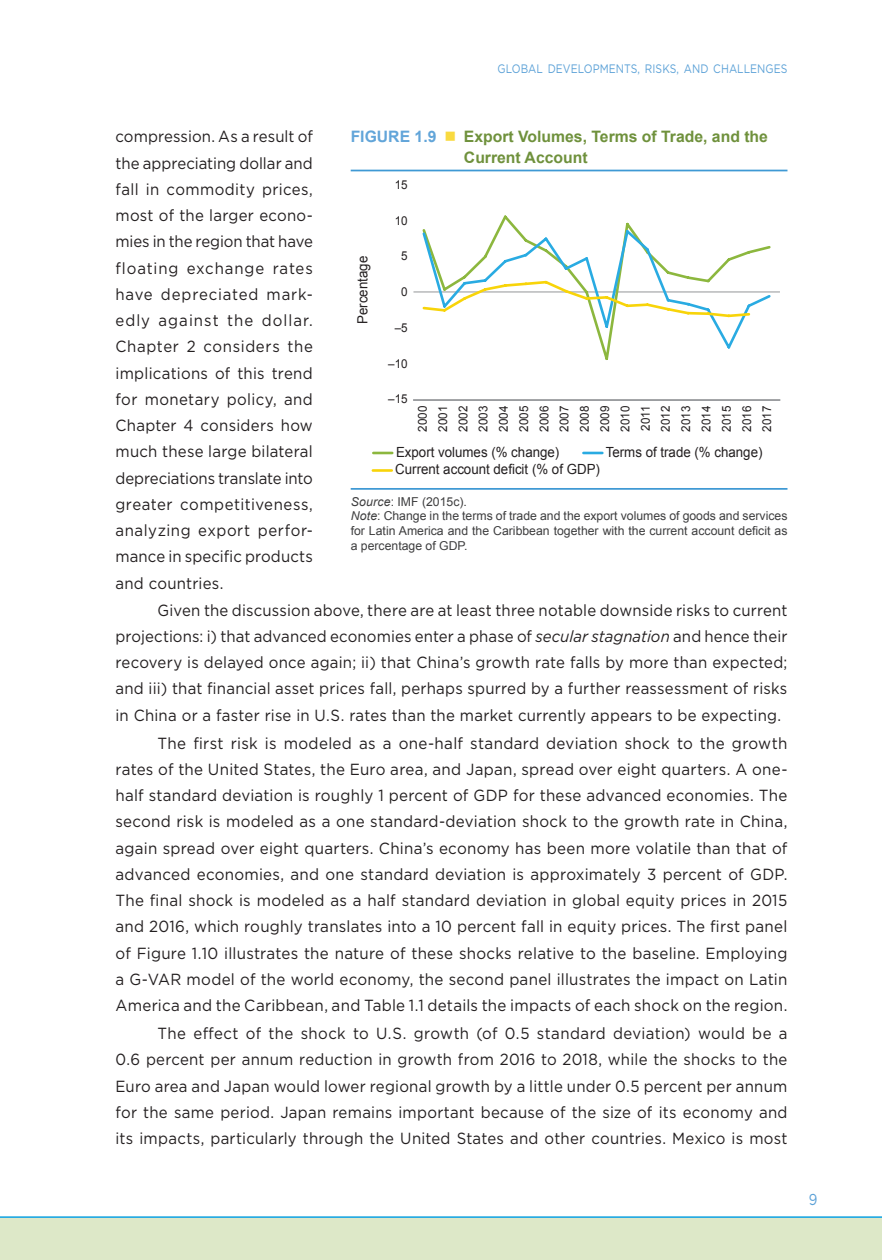
<style>
.page{position:relative;width:882px;height:1260px;background:#fff}
.page>*{position:absolute;margin:0;border:0;box-sizing:border-box;transform-origin:0 0}
.t1{font:16.1px/26.2px "Gotham";letter-spacing:.015em;color:#231f20;text-align:justify;scale:.93 1}
.t2{font:16.1px/26.2px "Gotham";letter-spacing:.015em;color:#231f20;scale:.94 1}
.t3{font:700 15.75px/21px "Arial";color:#6f913c}
.t4{font:15.75px "Gotham";color:#5ba1d7;scale:.85 1}
.t5{font:14px "Arial";color:#231f20;scale:.95 1}
.t6{font:12.25px/14.7px "Arial";color:#3e3e3f}
.t7{font:12.25px/20.3px "Arial";color:#231f20;text-align:justify;scale:.95 1}
.t8{font:12.25px "Gotham";letter-spacing:.005em;color:#5ba1d7;scale:.85 1}
.s1{color:#62a5d9}
.s2{color:#f9da40}
.s3{font-style:italic}
</style>
<div class="page">
<hr style="left:0;top:1216px;width:882px;height:2px;background:#29abe2">
<div style="left:0;top:1218px;width:882px;height:42px;background:#dde8c8"></div>
<hr style="left:351px;top:170px;width:436px;height:1px;background:#3f99d4">
<hr style="left:351px;top:488px;width:436px;height:2px;background:#3f99d4">
<hr style="left:414px;top:399px;width:365px;height:2px;background:#939598">
<hr style="left:414px;top:292px;width:365px;height:1px;background:#939598">
<svg style="left:373px;top:452px;width:19px;height:2px"></svg>
<svg style="left:583px;top:452px;width:19px;height:2px"></svg>
<hr style="left:373px;top:469px;width:19px;height:3px;background:#f8d409">
<svg style="left:421px;top:228px;width:352px;height:123px"></svg>
<p class="t8" style="left:497px;top:61px;width:20px">Global</p>
<p class="t8" style="left:548px;top:61px;width:20px">Developments</p>
<p class="t8" style="left:638px;top:61px;width:26px">, Risks</p>
<p class="t8" style="left:676px;top:61px;width:19px">, and</p>
<p class="t8" style="left:713px;top:61px;width:19px">Challenges</p>
<p class="t3" style="left:464px;top:126px;width:305px;text-indent:-113px"><span class="s1">FIGURE 1.9</span> <span class="s2">■</span> Export Volumes, Terms of Trade, and the<br>Current Account</p>
<p class="t1" style="left:115px;top:123px;width:214px;text-align:left">compression. As a result of the appreciating dollar and fall in commodity prices, most of the larger econo&shy;mies in the region that have floating exchange rates have depreciated mark&shy;edly against the dollar.<br>Chapter 2 considers the implications of this trend for monetary policy, and<br>Chapter 4 considers how much these large bilateral depreciations translate into greater competitiveness, analyzing export perfor&shy;mance in specific products and countries.</p>
<p class="t1" style="left:116px;top:596px;width:724px;text-indent:42px">Given the discussion above, there are at least three notable downside risks to current projections: i) that advanced economies enter a phase of <span class="s3">secular stagnation</span> and hence their recovery is delayed once again; ii) that China’s growth rate falls by more than expected; and iii) that financial asset prices fall, perhaps spurred by a further reassessment of risks in China or a faster rise in U. S. rates than the market currently appears to be expecting.</p>
<p class="t2" style="left:116px;top:729px;width:716px;text-indent:42px">The first risk is modeled as a one-half standard deviation shock to the growth rates of the United States, the Euro area, and Japan, spread over eight quarters. A one&shy;half standard deviation is roughly 1 percent of GDP for these advanced economies. The second risk is modeled as a one standard-deviation shock to the growth rate in China, again spread over eight quarters. China’s economy has been more volatile than that of advanced economies, and one standard deviation is approximately 3 percent of GDP.<br>The final shock is modeled as a half standard deviation in global equity prices in 2015 and 2016, which roughly translates into a 10 percent fall in equity prices. The first panel of Figure 1.10 illustrates the nature of these shocks relative to the baseline. Employing a G-VAR model of the world economy, the second panel illustrates the impact on Latin America and the Caribbean, and Table 1.1 details the impacts of each shock on the region.</p>
<p class="t1" style="left:116px;top:1020px;width:724px;text-indent:42px">The effect of the shock to U. S. growth (of 0. 5 standard deviation) would be a 0.6 percent per annum reduction in growth from 2016 to 2018, while the shocks to the Euro area and Japan would lower regional growth by a little under 0.5 percent per annum for the same period. Japan remains important because of the size of its economy and its impacts, particularly through the United States and other countries. Mexico is most</p>
<p class="t7" style="left:395px;top:175px;width:15px">15</p>
<p class="t7" style="left:395px;top:210px;width:15px">10</p>
<p class="t7" style="left:401px;top:246px;width:8px">5</p>
<p class="t5" style="left:354px;top:324px;width:73px;rotate:-90deg">Percentage</p>
<p class="t7" style="left:401px;top:282px;width:8px">0</p>
<p class="t7" style="left:395px;top:318px;width:15px">–5</p>
<p class="t7" style="left:388px;top:353px;width:22px">–10</p>
<p class="t7" style="left:388px;top:389px;width:22px">–15</p>
<p class="t7" style="left:413px;top:432px;width:29px;rotate:-90deg">2000<br>2001<br>2002<br>2003<br>2004<br>2005<br>2006<br>2007<br>2008<br>2009<br>2010<br>2011<br>2012<br>2013<br>2014<br>2015<br>2016<br>2017</p>
<p class="t5" style="left:396px;top:443px;width:173px">Export volumes (% change)</p>
<p class="t6" style="left:351px;top:494px;width:438px"><span class="s3">Source</span>: IMF (2015c).<br><span class="s3">Note</span>: Change in the terms of trade and the export volumes of goods and services for Latin America and the Caribbean together with the current account deficit as a percentage of GDP.</p>
<p class="t5" style="left:606px;top:443px;width:166px">Terms of trade (% change)</p>
<p class="t5" style="left:395px;top:460px;width:217px">Current account deficit (% of GDP)</p>
<p class="t4" style="left:809px;top:1190px;width:12px">9</p>
</div>
